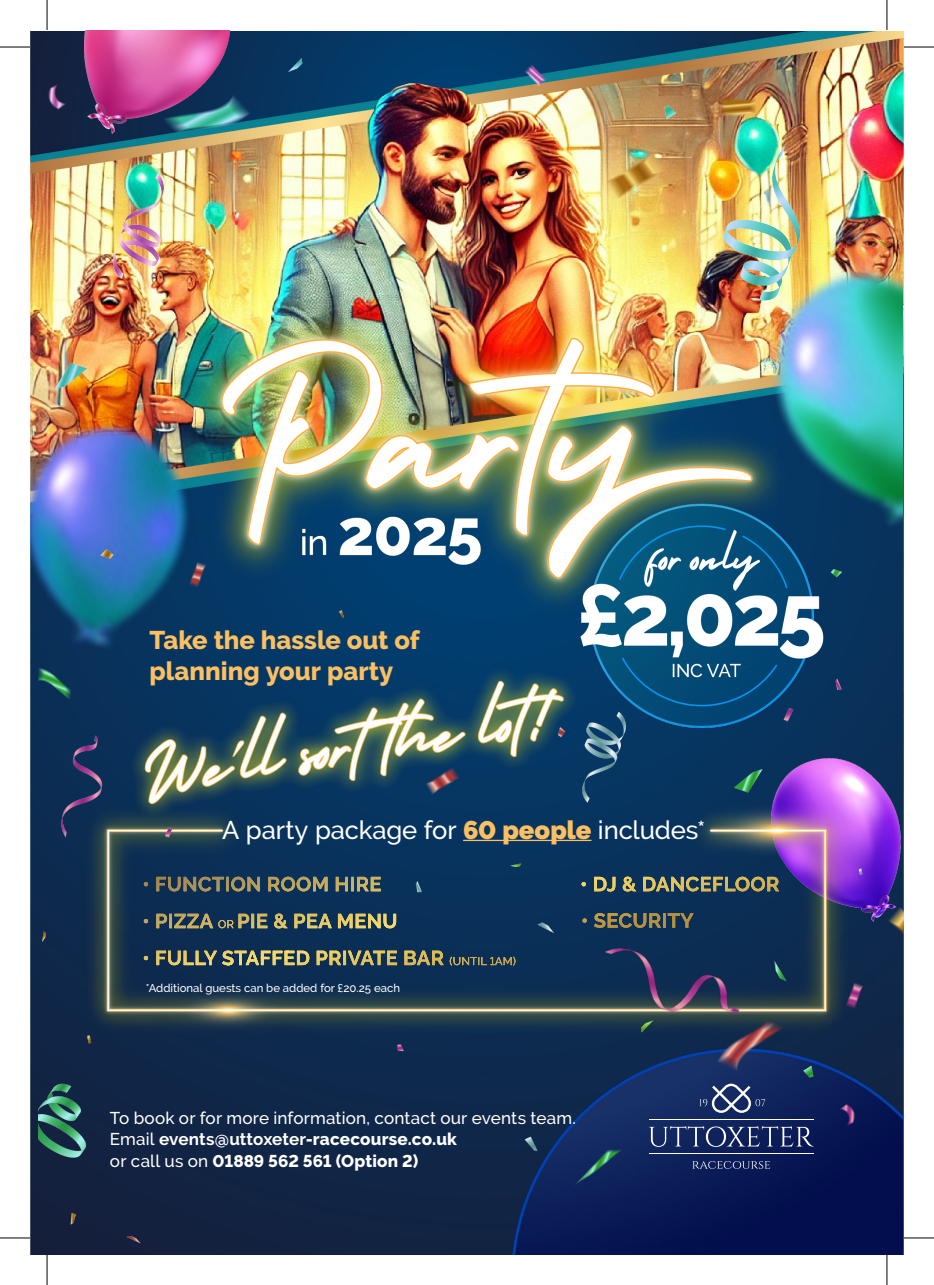
<style>
.page{position:relative;width:934px;height:1285px;background:#fff}
.page>*{position:absolute;margin:0;border:0;box-sizing:border-box;transform-origin:0 0}
.t1{font:800 25.6px/30.6px "Raleway";color:#fcbf62}
.t2{font:500 25.6px "Raleway";letter-spacing:-.005em;color:#fff}
.t3{font:800 17px "Raleway";letter-spacing:.005em;color:#fff}
.t4{font:500 17px "Raleway";letter-spacing:.01em;color:#fff}
.t5{font:500 11.4px "Raleway";color:#fff}
.s1{font-weight:900;color:#fcbf62}
.s2{font-weight:500}
.s3{font-weight:700}
</style>
<div class="page">
<img style="left:30px;top:31px;width:873px;height:527px">
<img style="left:755px;top:255px;width:147px;height:260px">
<img style="left:38px;top:515px;width:865px;height:740px">
<img style="left:569px;top:928px;width:201px;height:108px">
<hr style="left:0;top:47px;width:30px;height:1px;background:#000">
<hr style="left:903px;top:47px;width:30px;height:1px;background:#000">
<hr style="left:0;top:1237px;width:30px;height:1px;background:#000">
<hr style="left:903px;top:1237px;width:30px;height:1px;background:#000">
<hr style="left:47px;top:0;width:1px;height:30px;background:#000">
<hr style="left:47px;top:1255px;width:1px;height:30px;background:#000">
<hr style="left:886px;top:0;width:1px;height:30px;background:#000">
<hr style="left:886px;top:1255px;width:1px;height:30px;background:#000">
<p class="t1" style="left:149px;top:625px;width:271px">Take the hassle out of planning your party</p>
<p class="t2" style="left:222px;top:814px;width:485px">A party package for <span class="s1">60 people</span> includes*</p>
<p class="t5" style="left:146px;top:981px;width:256px">*Additional guests can be added for £20.25 each</p>
<p class="t4" style="left:110px;top:1108px;width:467px">To book or for more information, contact our events team.</p>
<p class="t3" style="left:110px;top:1129px;width:348px"><span class="s2">Email</span> <span class="s3">events@uttoxeter</span>-racecourse.co.uk</p>
<p class="t3" style="left:110px;top:1151px;width:310px"><span class="s2">or call us on</span> 01889 562 561 (Option 2)</p>
</div>
